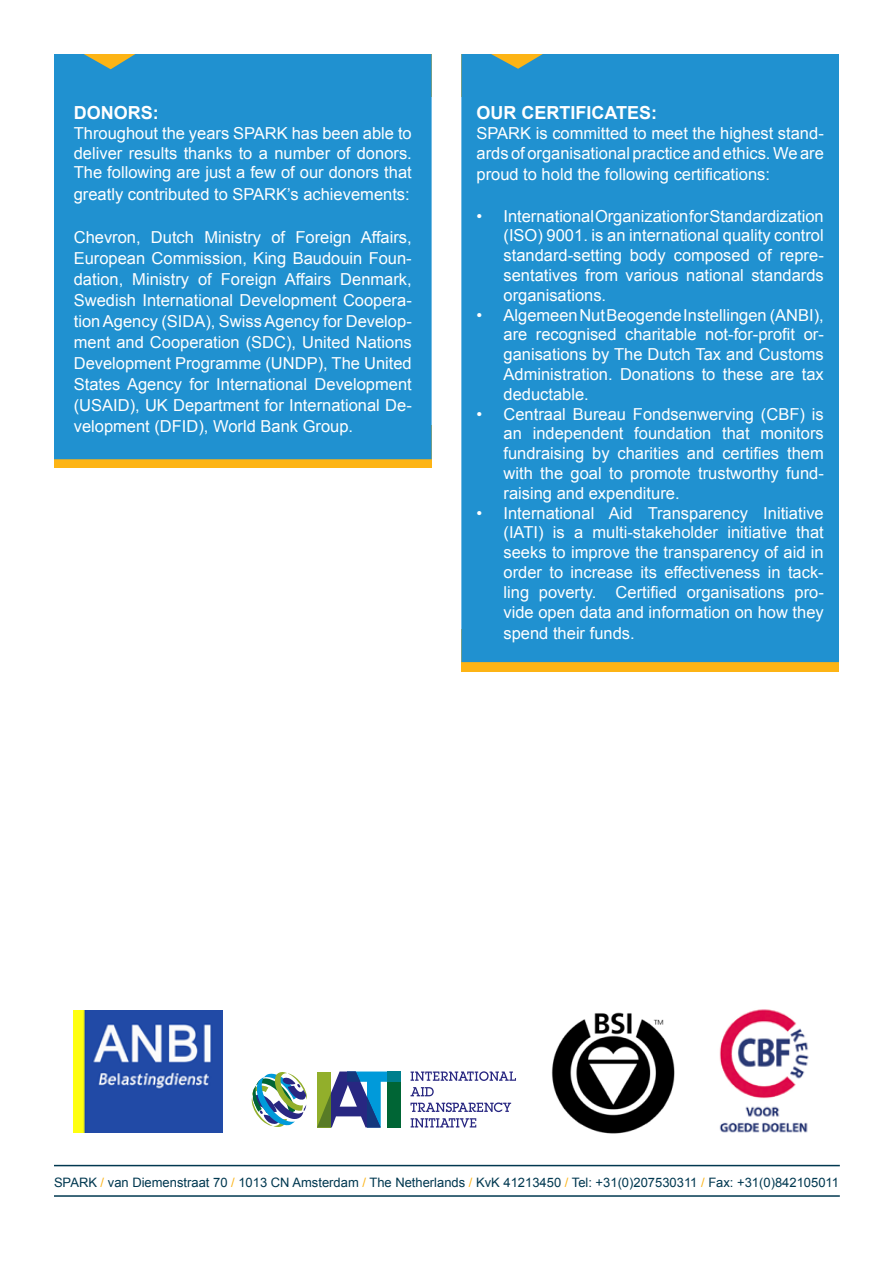
<style>
.page{position:relative;width:893px;height:1263px;background:#fff}
.page>*{position:absolute;margin:0;border:0;box-sizing:border-box;transform-origin:0 0}
.t1{font:700 18px "Arial";color:#fff}
.t2{font:16.5px/19.8px "Arial";color:#fff;text-align:justify}
.t3{font:12.9px "Arial";color:#013850}
.s1{color:#fcb316}
</style>
<div class="page">
<div style="left:461px;top:629px;width:378px;height:42px;background:#fdb415"></div>
<div style="left:461px;top:54px;width:378px;height:608px;background:#2091d0"></div>
<div style="left:54px;top:426px;width:378px;height:42px;background:#fdb415"></div>
<div style="left:54px;top:54px;width:378px;height:405px;background:#2091d0"></div>
<img style="left:719px;top:1009px;width:90px;height:124px">
<svg style="left:317px;top:1071px;width:84px;height:56px"></svg>
<div style="left:387px;top:1071px;width:14px;height:11px;background:#007f8d"></div>
<svg style="left:251px;top:1072px;width:56px;height:55px"></svg>
<svg style="left:411px;top:1118px;width:65px;height:9px"></svg>
<svg style="left:411px;top:1071px;width:105px;height:10px"></svg>
<svg style="left:411px;top:1087px;width:23px;height:9px"></svg>
<svg style="left:410px;top:1102px;width:101px;height:10px"></svg>
<img style="left:74px;top:1010px;width:149px;height:122px">
<img style="left:551px;top:1012px;width:124px;height:122px">
<hr style="left:54px;top:1195px;width:786px;height:2px;background:#013850">
<hr style="left:54px;top:1165px;width:786px;height:1px;background:#013850">
<p class="t1" style="left:74px;top:101px;width:86px">DONORS:</p>
<p class="t2" style="left:74px;top:123px;width:340px">Throughout the years SPARK has been able to deliver results thanks to a number of donors.<br>The following are just a few of our donors that</p>
<p class="t2" style="left:74px;top:184px;width:337px">greatly contributed to SPARK’s achievements:</p>
<p class="t2" style="left:74px;top:226px;width:340px;line-height:21px">Chevron, Dutch Ministry of Foreign Affairs, European Commission, King Baudouin Foun&shy;dation, Ministry of Foreign Affairs Denmark, Swedish International Development Coopera&shy;tion Agency (SIDA), Swiss Agency for Develop&shy;ment and Cooperation (SDC), United Nations Development Programme (UNDP), The United States Agency for International Development (USAID), UK Department for International De&shy;velopment (DFID), World Bank Group.</p>
<p class="t1" style="left:476px;top:101px;width:182px">OUR CERTIFICATES:</p>
<p class="t2" style="left:476px;top:123px;width:349px">SPARK is committed to meet the highest stand&shy;ards of organisational practice and ethics. We are</p>
<p class="t2" style="left:476px;top:165px;width:295px">proud to hold the following certifications:</p>
<p class="t2" style="left:503px;top:206px;width:322px;text-indent:-27px">• International Organization for Standardization (ISO) 9001. is an international quality control standard-setting body composed of repre&shy;sentatives from various national standards organisations.</p>
<p class="t2" style="left:503px;top:305px;width:322px;text-indent:-27px">• Algemeen Nut Beogende Instellingen (ANBI), are recognised charitable not-for-profit or&shy;ganisations by The Dutch Tax and Customs Administration. Donations to these are tax deductable.</p>
<p class="t2" style="left:503px;top:404px;width:322px;text-indent:-27px">• Centraal Bureau Fondsenwerving (CBF) is an independent foundation that monitors fundraising by charities and certifies them with the goal to promote trustworthy fund&shy;raising and expenditure.</p>
<p class="t2" style="left:503px;top:503px;width:322px;text-indent:-27px">• International Aid Transparency Initiative (IATI) is a multi-stakeholder initiative that seeks to improve the transparency of aid in order to increase its effectiveness in tack&shy;ling poverty. Certified organisations pro&shy;vide open data and information on how they</p>
<p class="t2" style="left:503px;top:624px;width:133px">spend their funds.</p>
<p class="t3" style="left:54px;top:1173px;width:786px">SPARK <span class="s1">/</span> van Diemenstraat 70 <span class="s1">/</span> 1013 CN Amsterdam <span class="s1">/</span> The Netherlands <span class="s1">/</span> KvK 41213450 <span class="s1">/</span> Tel: +31(0)207530311 <span class="s1">/</span> Fax: +31(0)842105011</p>
</div>
